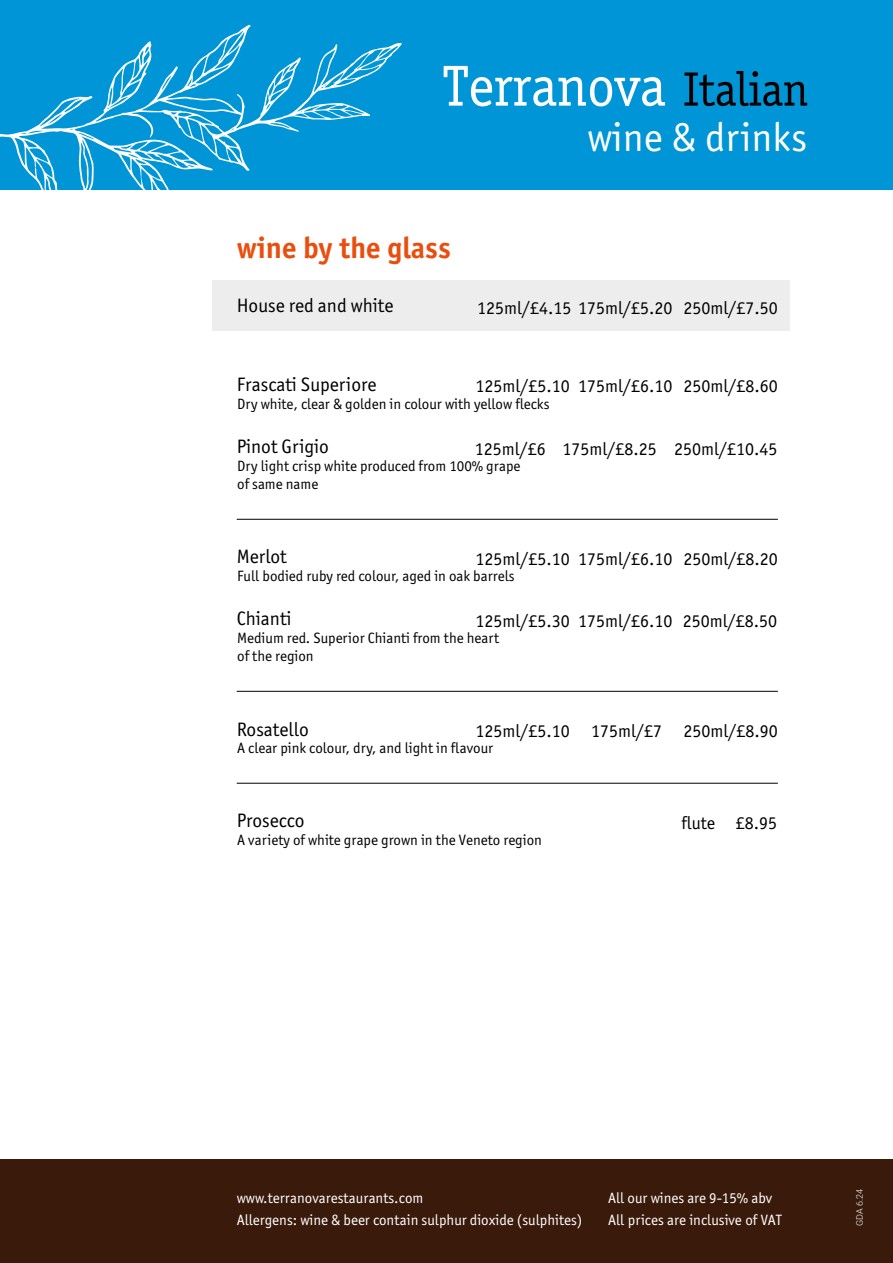
<style>
.page{position:relative;width:893px;height:1263px;background:#fff}
.page>*{position:absolute;margin:0;border:0;box-sizing:border-box;transform-origin:0 0}
.t1{font:40.5px "Officina Sans ITC Pro";color:#fff}
.t2{font:700 30px "Officina Sans ITC Pro";color:#e94e0f}
.t3{font:19.5px "Officina Sans ITC Pro";color:#000}
.t4{font:18px "Officina Sans ITC Pro";color:#000}
.t5{font:15px/18px "Officina Sans ITC Pro";color:#000}
.t6{font:15px "Officina Sans ITC Pro";color:#fff}
.t7{font:300 9px "Roboto";color:#fff}
</style>
<div class="page">
<hr style="left:237px;top:691px;width:541px;height:1px;background:#000">
<hr style="left:237px;top:519px;width:541px;height:1px;background:#000">
<hr style="left:237px;top:783px;width:541px;height:1px;background:#000">
<div style="left:212px;top:280px;width:578px;height:50px;background:#ededed"></div>
<div style="left:0;top:0;width:893px;height:189px;background:#0095d6"></div>
<svg style="left:444px;top:66px;width:221px;height:40px"></svg>
<svg style="left:684px;top:71px;width:123px;height:35px"></svg>
<svg style="left:0;top:25px;width:251px;height:165px"></svg>
<svg style="left:213px;top:43px;width:189px;height:96px"></svg>
<div style="left:0;top:1160px;width:893px;height:103px;background:#3a1b0b"></div>
<h1 class="t1" style="left:587px;top:113px;width:221px">wine &amp; drinks</h1>
<h2 class="t2" style="left:237px;top:229px;width:215px">wine by the glass</h2>
<h3 class="t3" style="left:237px;top:294px;width:158px">House red and white</h3>
<p class="t4" style="left:477px;top:298px;width:302px">125ml/£4.15 175ml/£5.20 250ml/£7.50</p>
<h3 class="t3" style="left:237px;top:373px;width:141px">Frascati Superiore</h3>
<p class="t5" style="left:237px;top:395px;width:314px">Dry white, clear &amp; golden in colour with yellow flecks</p>
<h3 class="t3" style="left:237px;top:435px;width:94px">Pinot Grigio</h3>
<p class="t5" style="left:237px;top:457px;width:285px">Dry light crisp white produced from 100% grape of same name</p>
<p class="t4" style="left:475px;top:375px;width:304px">125ml/£5.10 175ml/£6.10 250ml/£8.60</p>
<p class="t4" style="left:475px;top:438px;width:304px">125ml/£6 175ml/£8.25 250ml/£10.45</p>
<h3 class="t3" style="left:237px;top:545px;width:52px">Merlot</h3>
<p class="t5" style="left:237px;top:567px;width:279px">Full bodied ruby red colour, aged in oak barrels</p>
<h3 class="t3" style="left:237px;top:607px;width:56px">Chianti</h3>
<p class="t5" style="left:237px;top:629px;width:263px">Medium red. Superior Chianti from the heart of the region</p>
<p class="t4" style="left:475px;top:548px;width:304px">125ml/£5.10 175ml/£6.10 250ml/£8.20</p>
<p class="t4" style="left:475px;top:610px;width:303px">125ml/£5.30 175ml/£6.10 250ml/£8.50</p>
<h3 class="t3" style="left:237px;top:717px;width:74px">Rosatello</h3>
<p class="t5" style="left:237px;top:739px;width:258px">A clear pink colour, dry, and light in flavour</p>
<p class="t4" style="left:475px;top:720px;width:304px">125ml/£5.10 175ml/£7 250ml/£8.90</p>
<h3 class="t3" style="left:237px;top:809px;width:69px">Prosecco</h3>
<p class="t5" style="left:237px;top:831px;width:306px">A variety of white grape grown in the Veneto region</p>
<p class="t4" style="left:682px;top:813px;width:97px">flute £8.95</p>
<p class="t6" style="left:237px;top:1189px;width:188px">www.terranovarestaurants.com</p>
<p class="t6" style="left:237px;top:1211px;width:347px">Allergens: wine &amp; beer contain sulphur dioxide (sulphites)</p>
<p class="t6" style="left:608px;top:1189px;width:166px">All our wines are 9-15% abv</p>
<p class="t6" style="left:608px;top:1211px;width:175px">All prices are inclusive of VAT</p>
<p class="t7" style="left:853px;top:1226px;width:39px;rotate:-90deg">GDA 6.24</p>
</div>
